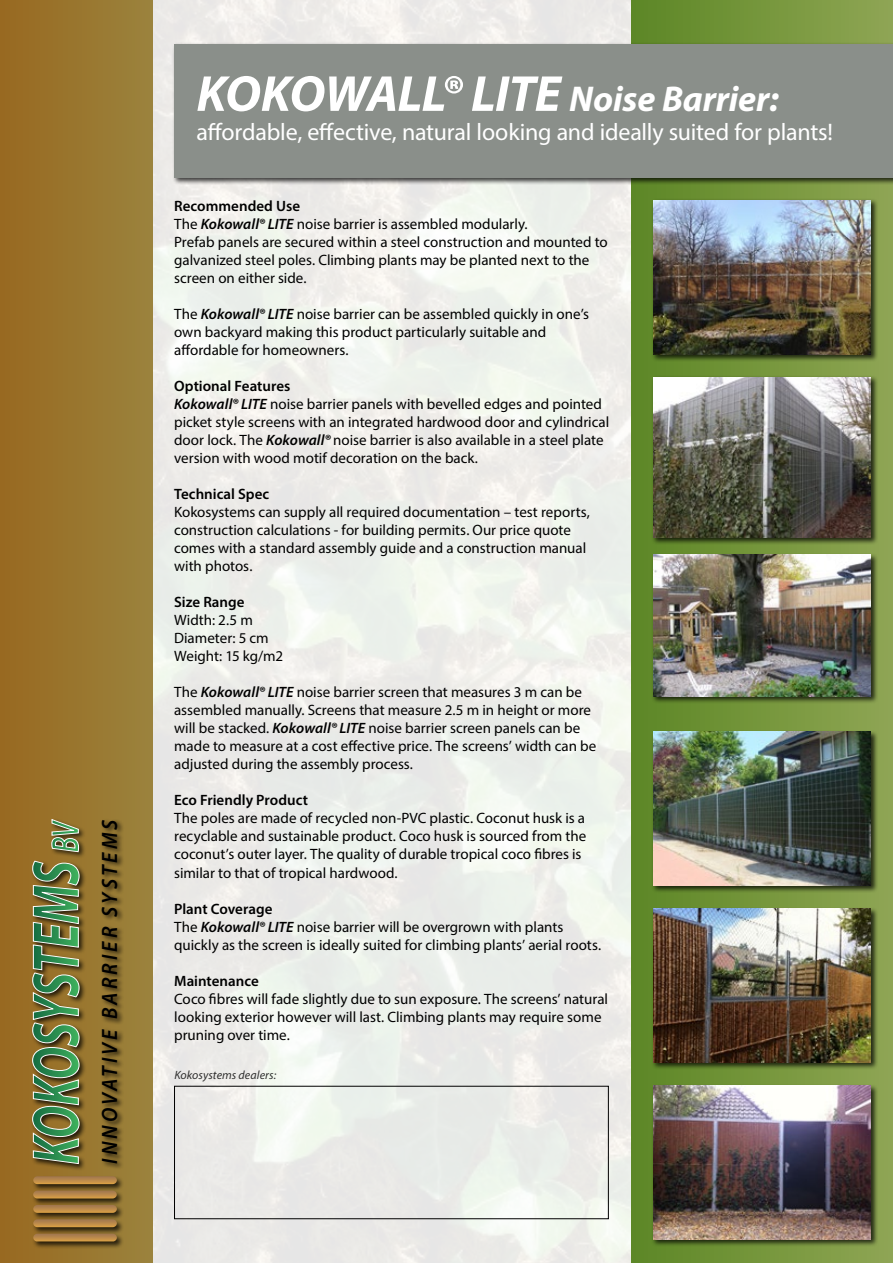
<style>
.page{position:relative;width:893px;height:1263px;background:#fff}
.page>*{position:absolute;margin:0;border:0;box-sizing:border-box;transform-origin:0 0}
.t1{font:italic 700 51px "Myriad Pro";letter-spacing:-.015em;color:#fff}
.t2{font:24px "Myriad Pro";letter-spacing:-.01em;color:#fff}
.t3{font:italic 600 22.2px "Myriad Pro";letter-spacing:.15em;color:#000;scale:.93 1}
.t4{font:15px/18px "Myriad Pro";color:#000}
.t5{font:600 15px "Myriad Pro";color:#000}
.t6{font:italic 12px "Myriad Pro";letter-spacing:.01em;color:#000}
.s1{font-size:36px}
.s2{font-weight:600}
.s3{font-weight:600;font-style:italic}
</style>
<div class="page">
<img style="left:153px;top:0;width:479px;height:1263px">
<div style="left:0;top:0;width:153px;height:1263px;background:linear-gradient(to right,#986920,#9b833d)"></div>
<div style="left:632px;top:0;width:261px;height:1263px;background:linear-gradient(to right,#5c8725,#8fa654)"></div>
<div style="left:31px;top:818px;width:93px;height:431px;background:#000;opacity:.75"></div>
<svg style="left:32px;top:819px;width:48px;height:345px;background:#6c824d"></svg>
<svg style="left:33px;top:1176px;width:84px;height:8px"></svg>
<svg style="left:33px;top:1234px;width:84px;height:7px"></svg>
<svg style="left:33px;top:1219px;width:84px;height:8px"></svg>
<svg style="left:33px;top:1205px;width:84px;height:8px"></svg>
<svg style="left:33px;top:1191px;width:84px;height:7px"></svg>
<div style="left:172px;top:42px;width:721px;height:143px;background:#000;opacity:.75"></div>
<div style="left:174px;top:44px;width:719px;height:133px;background:#8a8f8a"></div>
<div style="left:651px;top:198px;width:227px;height:164px;background:#000;opacity:.75"></div>
<img style="left:653px;top:200px;width:218px;height:154px">
<div style="left:651px;top:376px;width:227px;height:170px;background:#000;opacity:.75"></div>
<img style="left:653px;top:377px;width:218px;height:161px">
<div style="left:651px;top:553px;width:227px;height:151px;background:#000;opacity:.75"></div>
<img style="left:653px;top:554px;width:218px;height:142px">
<div style="left:651px;top:730px;width:227px;height:163px;background:#000;opacity:.75"></div>
<img style="left:653px;top:731px;width:218px;height:155px">
<div style="left:651px;top:907px;width:227px;height:162px;background:#000;opacity:.75"></div>
<img style="left:653px;top:909px;width:218px;height:153px">
<div style="left:651px;top:1084px;width:227px;height:163px;background:#000;opacity:.75"></div>
<img style="left:653px;top:1086px;width:218px;height:153px">
<div style="left:174px;top:1086px;width:435px;height:133px;border:1px solid #000"></div>
<h3 class="t3" style="left:96px;top:1163px;width:371px;rotate:-90deg">INNOVATIVE BARRIER SYSTEMS</h3>
<h1 class="t1" style="left:196px;top:61px;width:584px">KOKOWALL® LITE <span class="s1">Noise Barrier:</span></h1>
<h2 class="t2" style="left:196px;top:117px;width:638px">affordable, effective, natural looking and ideally suited for plants!</h2>
<p class="t4" style="left:174px;top:197px;width:435px"><span class="s2">Recommended Use<br></span>The <span class="s3">Kokowall® LITE</span> noise barrier is assembled modularly.<br>Prefab panels are secured within a steel construction and mounted to galvanized steel poles. Climbing plants may be planted next to the screen on either side.</p>
<p class="t4" style="left:174px;top:305px;width:417px">The <span class="s3">Kokowall® LITE</span> noise barrier can be assembled quickly in one’s own backyard making this product particularly suitable and affordable for homeowners.</p>
<p class="t4" style="left:174px;top:377px;width:437px"><span class="s2">Optional Features<br></span><span class="s3">Kokowall® LITE</span> noise barrier panels with bevelled edges and pointed picket style screens with an integrated hardwood door and cylindrical door lock. The <span class="s3">Kokowall®</span> noise barrier is also available in a steel plate version with wood motif decoration on the back.</p>
<p class="t5" style="left:174px;top:485px;width:97px">Technical Spec</p>
<p class="t4" style="left:174px;top:503px;width:417px">Kokosystems can supply all required documentation – test reports, construction calculations - for building permits. Our price quote comes with a standard assembly guide and a construction manual with photos.</p>
<p class="t5" style="left:174px;top:593px;width:72px">Size Range</p>
<p class="t4" style="left:174px;top:611px;width:111px">Width: 2.5 m<br>Diameter: 5 cm<br>Weight: 15 kg/m2</p>
<p class="t4" style="left:174px;top:683px;width:424px">The <span class="s3">Kokowall® LITE</span> noise barrier screen that measures 3 m can be assembled manually. Screens that measure 2.5 m in height or more will be stacked. <span class="s3">Kokowall® LITE</span> noise barrier screen panels can be made to measure at a cost effective price. The screens’ width can be adjusted during the assembly process.</p>
<p class="t5" style="left:174px;top:791px;width:136px">Eco Friendly Product</p>
<p class="t4" style="left:174px;top:809px;width:414px">The poles are made of recycled non-PVC plastic. Coconut husk is a recyclable and sustainable product. Coco husk is sourced from the coconut’s outer layer. The quality of durable tropical coco fibres is similar to that of tropical hardwood.</p>
<p class="t4" style="left:174px;top:899px;width:428px"><span class="s2">Plant Coverage<br></span>The <span class="s3">Kokowall® LITE</span> noise barrier will be overgrown with plants quickly as the screen is ideally suited for climbing plants’ aerial roots.</p>
<p class="t5" style="left:174px;top:971px;width:86px">Maintenance</p>
<p class="t4" style="left:174px;top:989px;width:436px">Coco fibres will fade slightly due to sun exposure. The screens’ natural looking exterior however will last. Climbing plants may require some pruning over time.</p>
<p class="t6" style="left:174px;top:1067px;width:103px">Kokosystems dealers:</p>
</div>
